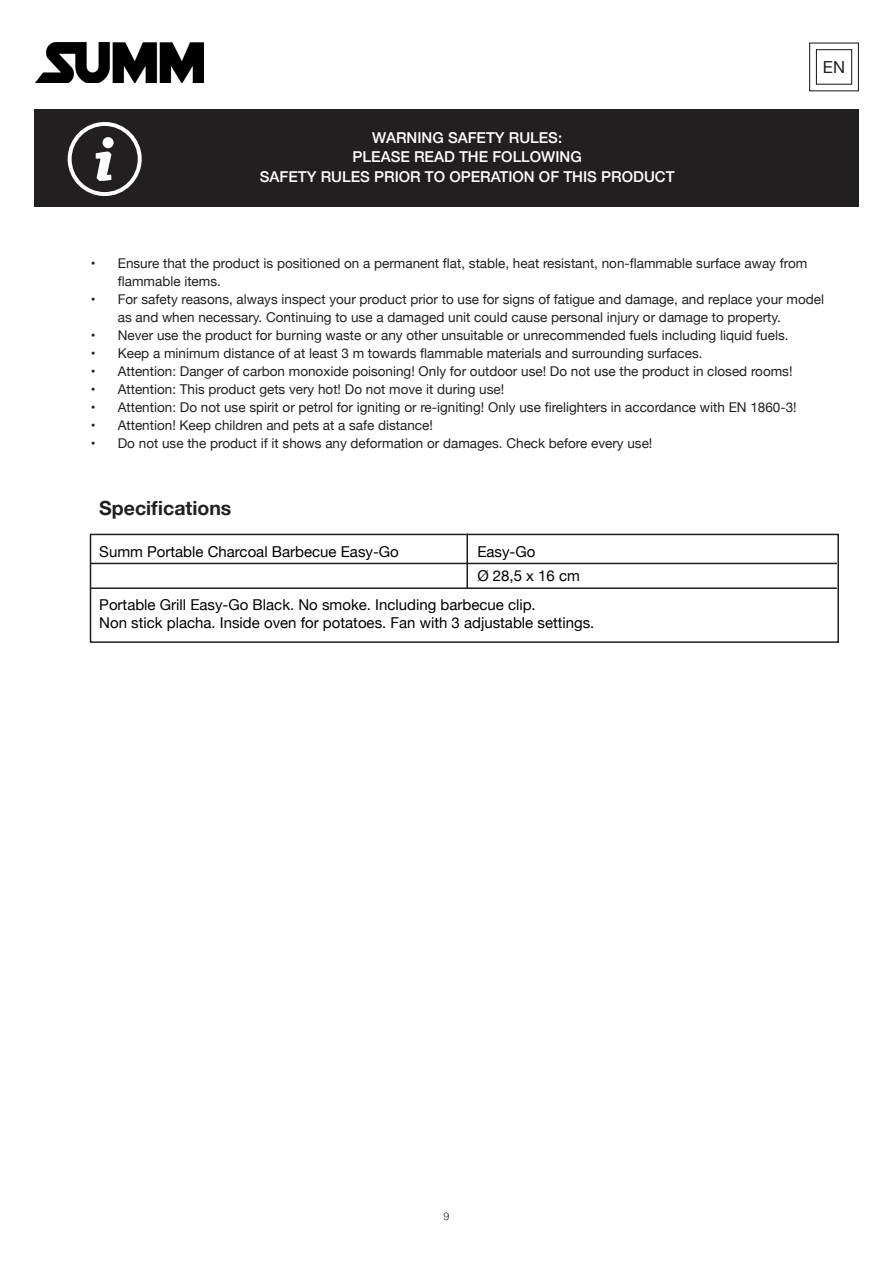
<style>
.page{position:relative;width:893px;height:1263px;background:#fff}
.page>*{position:absolute;margin:0;border:0;box-sizing:border-box;transform-origin:0 0}
.t1{font:700 19.5px "Helvetica Neue";color:#231f20}
.t2{font:16.65px "Helvetica Neue";color:#231f20}
.t3{font:15px "Helvetica Neue";color:#000}
.t4{font:500 15px/19.5px "Helvetica Neue";color:#fff;text-align:center}
.t5{font:13.5px/18px "Helvetica Neue";color:#231f20}
.t6{font:300 10.65px "Helvetica";color:#231f20}
</style>
<div class="page">
<div style="left:34px;top:110px;width:825px;height:97px;background:#231f20"></div>
<svg style="left:68px;top:122px;width:74px;height:74px"></svg>
<div style="left:809px;top:43px;width:50px;height:48px;border:1px solid #231f20"></div>
<div style="left:816px;top:49px;width:36px;height:36px;border:1px solid #231f20"></div>
<img style="left:35px;top:43px;width:169px;height:40px">
<div style="left:90px;top:534px;width:749px;height:109px;border:2px solid #231f20"></div>
<hr style="left:91px;top:563px;width:746px;height:1px;background:#231f20">
<hr style="left:91px;top:587px;width:746px;height:2px;background:#231f20">
<hr style="left:466px;top:534px;width:2px;height:55px;background:#231f20">
<p class="t4" style="left:260px;top:126px;width:416px">WARNING SAFETY RULES:<br>PLEASE READ THE FOLLOWING<br>SAFETY RULES PRIOR TO OPERATION OF THIS PRODUCT</p>
<p class="t2" style="left:823px;top:55px;width:24px">EN</p>
<p class="t5" style="left:118px;top:255px;width:691px;text-indent:-27px">• Ensure that the product is positioned on a permanent flat, stable, heat resistant, non-flammable surface away from flammable items.</p>
<p class="t5" style="left:118px;top:291px;width:708px;text-indent:-27px">• For safety reasons, always inspect your product prior to use for signs of fatigue and damage, and replace your model as and when necessary. Continuing to use a damaged unit could cause personal injury or damage to property.</p>
<p class="t5" style="left:91px;top:327px;width:699px">• Never use the product for burning waste or any other unsuitable or unrecommended fuels including liquid fuels.</p>
<p class="t5" style="left:91px;top:345px;width:613px">• Keep a minimum distance of at least 3 m towards flammable materials and surrounding surfaces.</p>
<p class="t5" style="left:91px;top:363px;width:703px">• Attention: Danger of carbon monoxide poisoning! Only for outdoor use! Do not use the product in closed rooms!</p>
<p class="t5" style="left:91px;top:381px;width:415px">• Attention: This product gets very hot! Do not move it during use!</p>
<p class="t5" style="left:91px;top:399px;width:707px">• Attention: Do not use spirit or petrol for igniting or re-igniting! Only use firelighters in accordance with EN 1860-3!</p>
<p class="t5" style="left:91px;top:417px;width:344px">• Attention! Keep children and pets at a safe distance!</p>
<p class="t5" style="left:91px;top:435px;width:563px">• Do not use the product if it shows any deformation or damages. Check before every use!</p>
<p class="t1" style="left:99px;top:493px;width:134px">Specifications</p>
<p class="t3" style="left:99px;top:541px;width:301px">Summ Portable Charcoal Barbecue Easy-Go</p>
<p class="t3" style="left:477px;top:541px;width:60px">Easy-Go</p>
<p class="t3" style="left:477px;top:565px;width:104px">Ø 28,5 x 16 cm</p>
<p class="t3" style="left:99px;top:594px;width:438px">Portable Grill Easy-Go Black. No smoke. Including barbecue clip.</p>
<p class="t3" style="left:99px;top:612px;width:497px">Non stick placha. Inside oven for potatoes. Fan with 3 adjustable settings.</p>
<p class="t6" style="left:443px;top:1207px;width:7px">9</p>
</div>
